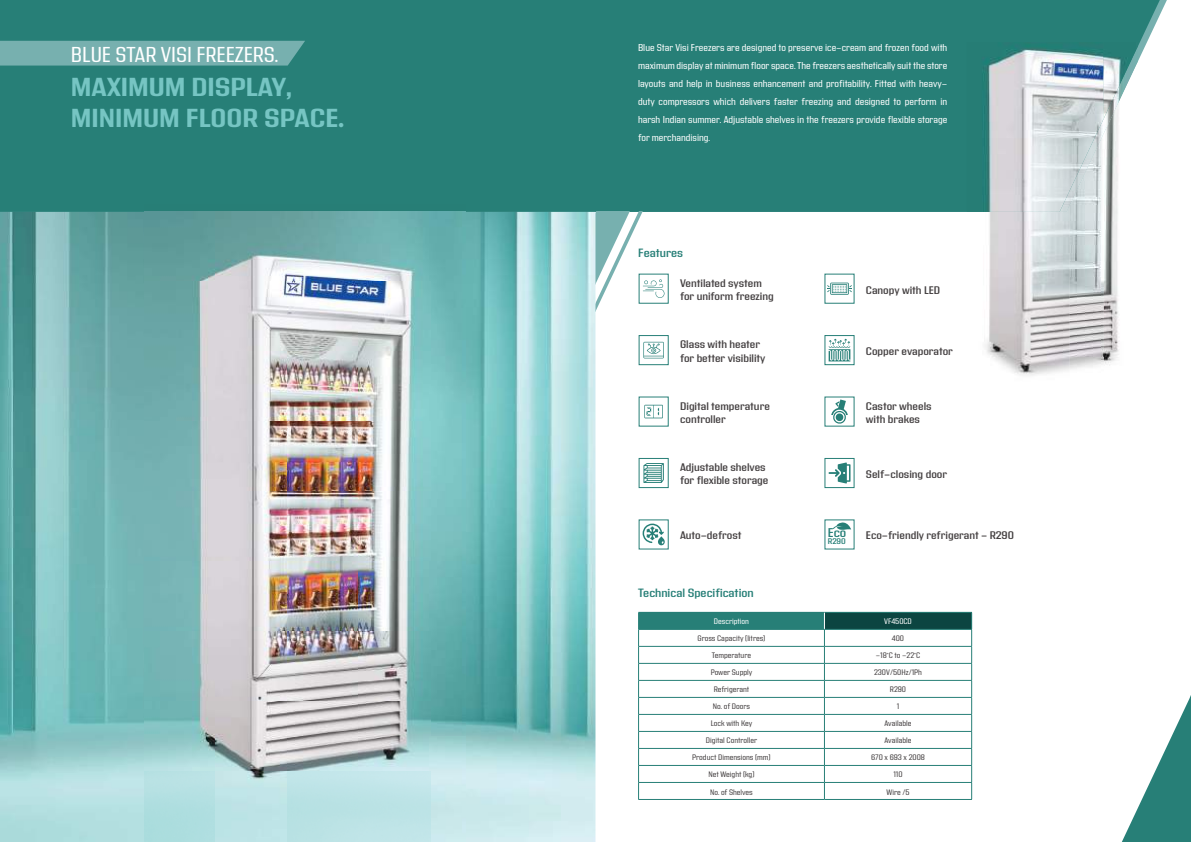
<style>
.page{position:relative;width:1191px;height:842px;background:#fff}
.page>*{position:absolute;margin:0;border:0;box-sizing:border-box;transform-origin:0 0}
.t1{font:700 26px/31.2px "Address Sans Pro";color:#76c5c3}
.t2{font:21.5px "Address Sans Pro";color:#fff}
.t3{font:600 12.7px "Address Sans Pro";color:#277f77}
.t4{font:600 12px "Address Sans Pro";color:#277f77}
.t5{font:600 11px/13.2px "Address Sans Pro";color:#444041}
.t6{font:10px/18px "Address Sans Pro";color:#fff;text-align:justify}
.t7{font:600 8.2px "Address Sans Pro";color:#277f77}
.t8{font:8px "Address Sans Pro";color:#444041}
.t9{font:8px "Address Sans Pro";color:#fff}
</style>
<div class="page">
<div style="left:0;top:0;width:1159px;height:212px;background:#277f77"></div>
<div style="left:638px;top:612px;width:186px;height:17px;background:#277f77"></div>
<div style="left:824px;top:612px;width:147px;height:17px;background:#0c4541"></div>
<svg style="left:639px;top:630px;width:332px;height:169px"></svg>
<hr style="left:824px;top:612px;width:148px;height:1px;background:#277f77">
<hr style="left:638px;top:629px;width:186px;height:1px;background:#277f77">
<hr style="left:824px;top:629px;width:148px;height:1px;background:#277f77">
<hr style="left:638px;top:646px;width:186px;height:1px;background:#277f77">
<hr style="left:824px;top:646px;width:148px;height:1px;background:#277f77">
<hr style="left:638px;top:663px;width:186px;height:1px;background:#277f77">
<hr style="left:824px;top:663px;width:148px;height:1px;background:#277f77">
<hr style="left:638px;top:680px;width:186px;height:1px;background:#277f77">
<hr style="left:824px;top:680px;width:148px;height:1px;background:#277f77">
<hr style="left:638px;top:697px;width:186px;height:1px;background:#277f77">
<hr style="left:824px;top:697px;width:148px;height:1px;background:#277f77">
<hr style="left:638px;top:714px;width:186px;height:1px;background:#277f77">
<hr style="left:824px;top:714px;width:148px;height:1px;background:#277f77">
<hr style="left:638px;top:731px;width:186px;height:1px;background:#277f77">
<hr style="left:824px;top:731px;width:148px;height:1px;background:#277f77">
<hr style="left:638px;top:748px;width:186px;height:1px;background:#277f77">
<hr style="left:824px;top:748px;width:148px;height:1px;background:#277f77">
<hr style="left:638px;top:765px;width:186px;height:1px;background:#277f77">
<hr style="left:824px;top:765px;width:148px;height:1px;background:#277f77">
<hr style="left:638px;top:782px;width:186px;height:1px;background:#277f77">
<svg style="left:638px;top:613px;width:1px;height:186px"></svg>
<hr style="left:824px;top:782px;width:148px;height:1px;background:#277f77">
<svg style="left:824px;top:613px;width:1px;height:186px"></svg>
<svg style="left:971px;top:613px;width:1px;height:186px"></svg>
<hr style="left:638px;top:799px;width:186px;height:1px;background:#277f77">
<hr style="left:824px;top:799px;width:148px;height:1px;background:#277f77">
<svg style="left:638px;top:519px;width:30px;height:30px"></svg>
<svg style="left:642px;top:523px;width:22px;height:22px"></svg>
<div style="left:638px;top:335px;width:30px;height:30px;background:#fff;border:1px solid #277f77"></div>
<svg style="left:643px;top:342px;width:21px;height:16px"></svg>
<div style="left:824px;top:458px;width:30px;height:30px;background:#fff;border:1px solid #277f77"></div>
<svg style="left:828px;top:462px;width:22px;height:21px"></svg>
<svg style="left:833px;top:522px;width:18px;height:8px"></svg>
<svg style="left:824px;top:335px;width:30px;height:30px"></svg>
<svg style="left:828px;top:339px;width:22px;height:22px"></svg>
<div style="left:824px;top:396px;width:30px;height:31px;background:linear-gradient(to right,#fff,#fff)"></div>
<svg style="left:831px;top:399px;width:16px;height:25px"></svg>
<svg style="left:638px;top:396px;width:30px;height:31px"></svg>
<svg style="left:644px;top:405px;width:19px;height:13px"></svg>
<div style="left:638px;top:458px;width:30px;height:30px;background:#fff;border:1px solid #277f77"></div>
<svg style="left:643px;top:463px;width:21px;height:20px"></svg>
<svg style="left:824px;top:274px;width:30px;height:30px"></svg>
<svg style="left:827px;top:283px;width:25px;height:12px"></svg>
<svg style="left:1122px;top:695px;width:69px;height:147px"></svg>
<svg style="left:595px;top:212px;width:69px;height:100px"></svg>
<img style="left:1103px;top:212px;width:16px;height:152px">
<img style="left:1069px;top:212px;width:34px;height:158px">
<img style="left:985px;top:212px;width:84px;height:164px">
<img style="left:1103px;top:119px;width:34px;height:93px">
<img style="left:967px;top:42px;width:136px;height:170px">
<img style="left:1103px;top:42px;width:34px;height:77px">
<img style="left:0;top:212px;width:595px;height:630px">
<img style="left:145px;top:204px;width:320px;height:638px">
<div style="left:0;top:41px;width:305px;height:25px;background:#77b0af"></div>
<h2 class="t2" style="left:71px;top:42px;width:209px">BLUE STAR VISI FREEZERS.</h2>
<h1 class="t1" style="left:71px;top:72px;width:275px">MAXIMUM DISPLAY,<br>MINIMUM FLOOR SPACE.</h1>
<p class="t6" style="left:638px;top:39px;width:311px">Blue Star Visi Freezers are designed to preserve ice-cream and frozen food with maximum display at minimum floor space. The freezers aesthetically suit the store layouts and help in business enhancement and profitability. Fitted with heavy&shy;duty compressors which delivers faster freezing and designed to perform in harsh Indian summer. Adjustable shelves in the freezers provide flexible storage for merchandising.</p>
<p class="t4" style="left:638px;top:246px;width:46px">Features</p>
<p class="t5" style="left:680px;top:277px;width:95px">Ventilated system for uniform freezing</p>
<p class="t5" style="left:680px;top:338px;width:87px">Glass with heater for better visibility</p>
<p class="t5" style="left:680px;top:400px;width:91px">Digital temperature controller</p>
<p class="t5" style="left:680px;top:461px;width:90px">Adjustable shelves for flexible storage</p>
<p class="t5" style="left:680px;top:529px;width:63px">Auto-defrost</p>
<p class="t5" style="left:866px;top:284px;width:76px">Canopy with LED</p>
<p class="t5" style="left:866px;top:345px;width:88px">Copper evaporator</p>
<p class="t5" style="left:866px;top:400px;width:67px">Castor wheels with brakes</p>
<p class="t5" style="left:866px;top:468px;width:83px">Self-closing door</p>
<p class="t3" style="left:828px;top:525px;width:20px">Eco</p>
<p class="t5" style="left:866px;top:529px;width:150px">Eco-friendly refrigerant - R290</p>
<p class="t7" style="left:828px;top:536px;width:20px">R290</p>
<p class="t4" style="left:638px;top:586px;width:117px">Technical Specification</p>
<p class="t9" style="left:714px;top:617px;width:37px">Description</p>
<p class="t9" style="left:884px;top:617px;width:29px">VF450CD</p>
<p class="t8" style="left:697px;top:634px;width:69px">Gross Capacity (litres)</p>
<p class="t8" style="left:892px;top:634px;width:14px">400</p>
<p class="t8" style="left:712px;top:651px;width:41px">Temperature</p>
<p class="t8" style="left:876px;top:651px;width:46px">-18°C to -22°C</p>
<p class="t8" style="left:710px;top:668px;width:43px">Power Supply</p>
<p class="t8" style="left:874px;top:668px;width:49px">230V/50Hz/1Ph</p>
<p class="t8" style="left:713px;top:685px;width:37px">Refrigerant</p>
<p class="t8" style="left:890px;top:685px;width:18px">R290</p>
<p class="t8" style="left:713px;top:702px;width:39px">No. of Doors</p>
<p class="t8" style="left:896px;top:702px;width:4px">1</p>
<p class="t8" style="left:711px;top:719px;width:43px">Lock with Key</p>
<p class="t8" style="left:884px;top:719px;width:28px">Available</p>
<p class="t8" style="left:706px;top:736px;width:53px">Digital Controller</p>
<p class="t8" style="left:884px;top:736px;width:28px">Available</p>
<p class="t8" style="left:692px;top:753px;width:80px">Product Dimensions (mm)</p>
<p class="t8" style="left:871px;top:753px;width:55px">670 x 693 x 2008</p>
<p class="t8" style="left:708px;top:770px;width:47px">Net Weight (kg)</p>
<p class="t8" style="left:893px;top:770px;width:11px">110</p>
<p class="t8" style="left:710px;top:787px;width:44px">No. of Shelves</p>
<p class="t8" style="left:886px;top:787px;width:25px">Wire /5</p>
</div>
